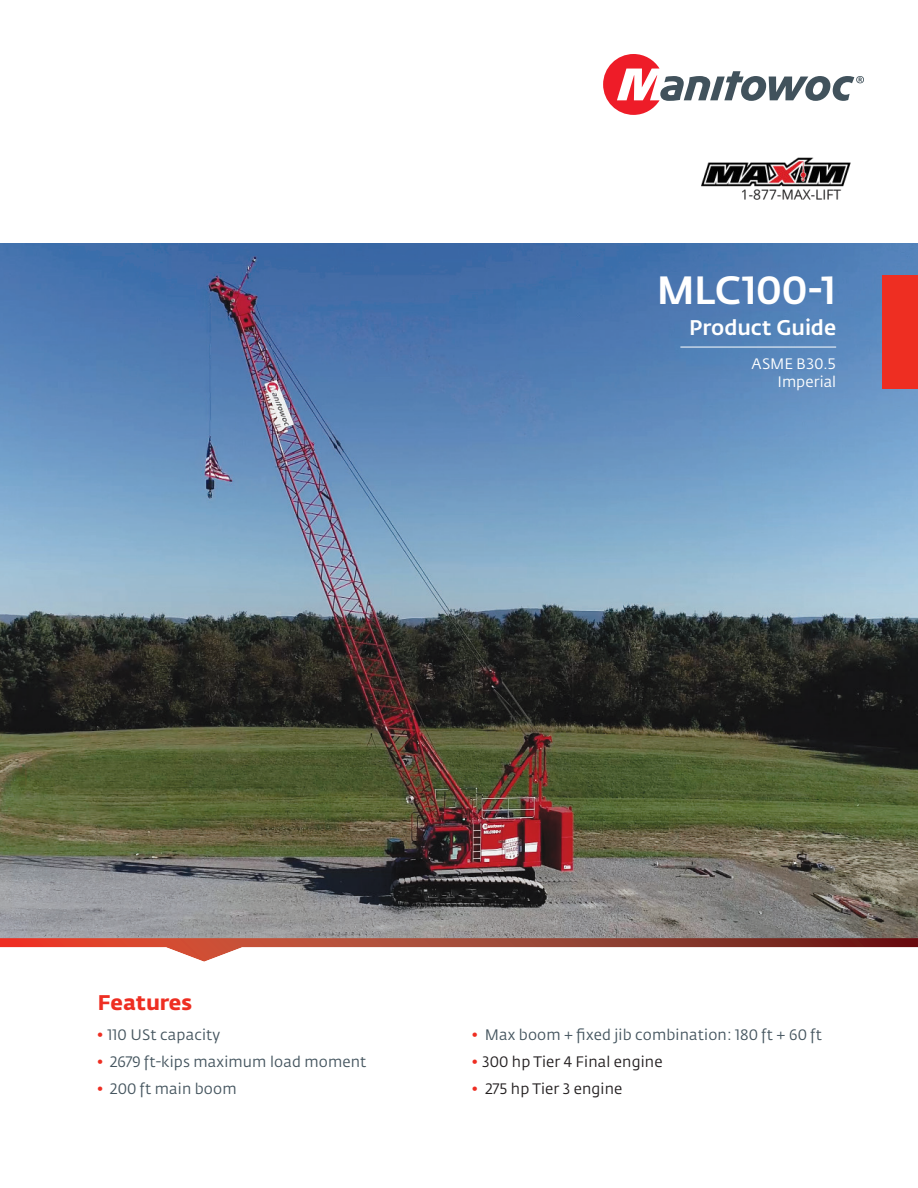
<style>
.page{position:relative;width:918px;height:1188px;background:#fff}
.page>*{position:absolute;margin:0;border:0;box-sizing:border-box;transform-origin:0 0}
.t1{font:500 39px "Fedra Sans Pro";color:#fff}
.t2{font:500 21px "Fedra Sans Pro";color:#fff}
.t3{font:700 21px "Fedra Sans Pro";color:#ee2e22}
.t4{font:15px "Fedra Sans Pro";letter-spacing:.01em;color:#45555f}
.t5{font:15px "Fedra Sans Pro";letter-spacing:.01em;color:#231f20}
.t6{font:15px/18px "Fedra Sans Pro";letter-spacing:-.005em;color:#fff;text-align:right}
.s1{color:#ee2e22}
</style>
<div class="page">
<img style="left:0;top:244px;width:918px;height:694px">
<svg style="left:0;top:938px;width:918px;height:24px"></svg>
<div style="left:882px;top:276px;width:36px;height:113px;background:#ee2e22"></div>
<hr style="left:680px;top:347px;width:156px;height:1px;background:#fff">
<svg style="left:603px;top:54px;width:261px;height:61px"></svg>
<img style="left:701px;top:157px;width:150px;height:43px">
<h1 class="t1" style="left:657px;top:272px;width:181px">MLC100-1</h1>
<h2 class="t2" style="left:689px;top:317px;width:148px">Product Guide</h2>
<p class="t6" style="left:752px;top:356px;width:86px">ASME B30.5<br>Imperial</p>
<h2 class="t3" style="left:98px;top:993px;width:96px">Features</h2>
<p class="t4" style="left:97px;top:1027px;width:125px"><span class="s1">•</span> 110 USt capacity</p>
<p class="t4" style="left:97px;top:1054px;width:271px"><span class="s1">•</span> 2679 ft-kips maximum load moment</p>
<p class="t4" style="left:97px;top:1081px;width:142px"><span class="s1">•</span> 200 ft main boom</p>
<p class="t4" style="left:471px;top:1027px;width:352px"><span class="s1">•</span> Max boom + fixed jib combination: 180 ft + 60 ft</p>
<p class="t5" style="left:471px;top:1054px;width:193px"><span class="s1">•</span> 300 hp Tier 4 Final engine</p>
<p class="t5" style="left:471px;top:1081px;width:153px"><span class="s1">•</span> 275 hp Tier 3 engine</p>
</div>
